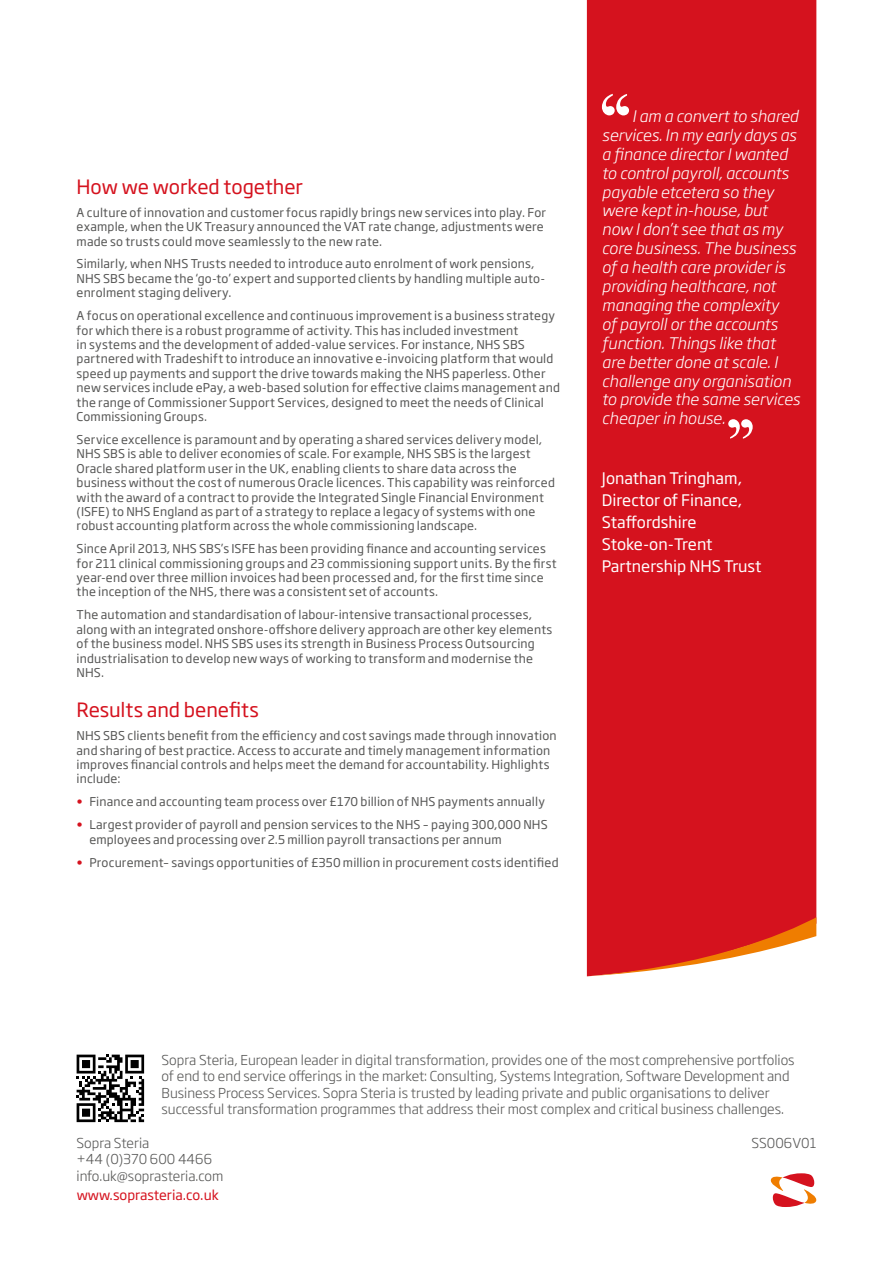
<style>
.page{position:relative;width:893px;height:1263px;background:#fff}
.page>*{position:absolute;margin:0;border:0;box-sizing:border-box;transform-origin:0 0}
.Body_Heading_1{font:19.5px "Soho Gothic Std";letter-spacing:-.005em;color:#d5121e}
.t1{font:italic 300 15.75px/18.9px "Soho Gothic Std";color:#fff}
.Name_of_Quoted{font:15.75px/21.9px "Soho Gothic Std";color:#fff}
.Contact_details{font:300 13.5px/16.2px "Soho Gothic Std";color:#575756}
.t2{font:13.5px "Soho Gothic Std";color:#d5121e}
.Body{font:12px/14.4px "Soho Gothic Std";letter-spacing:.015em;color:#575756}
.s1{color:#d5121e}
</style>
<div class="page">
<div style="left:587px;top:0;width:229px;height:917px;background:#d5121e"></div>
<svg style="left:587px;top:917px;width:229px;height:59px"></svg>
<svg style="left:770px;top:1173px;width:47px;height:34px"></svg>
<svg style="left:77px;top:1054px;width:67px;height:68px"></svg>
<svg style="left:602px;top:94px;width:27px;height:21px"></svg>
<svg style="left:728px;top:419px;width:25px;height:20px"></svg>
<p class="Body_Heading_1" style="left:77px;top:174px;width:228px">How we worked together</p>
<p class="Body" style="left:77px;top:205px;width:471px">A culture of innovation and customer focus rapidly brings new services into play. For example, when the UK Treasury announced the VAT rate change, adjustments were made so trusts could move seamlessly to the new rate.</p>
<p class="Body" style="left:77px;top:257px;width:470px">Similarly, when NHS Trusts needed to introduce auto enrolment of work pensions,<br>NHS SBS became the ‘go-to’ expert and supported clients by handling multiple auto&shy;enrolment staging delivery.</p>
<p class="Body" style="left:77px;top:309px;width:485px">A focus on operational excellence and continuous improvement is a business strategy for which there is a robust programme of activity. This has included investment<br>in systems and the development of added-value services. For instance, NHS SBS partnered with Tradeshift to introduce an innovative e-invoicing platform that would speed up payments and support the drive towards making the NHS paperless. Other new services include ePay, a web-based solution for effective claims management and the range of Commissioner Support Services, designed to meet the needs of Clinical Commissioning Groups.</p>
<p class="Body" style="left:77px;top:432px;width:480px">Service excellence is paramount and by operating a shared services delivery model, NHS SBS is able to deliver economies of scale. For example, NHS SBS is the largest Oracle shared platform user in the UK, enabling clients to share data across the business without the cost of numerous Oracle licences. This capability was reinforced with the award of a contract to provide the Integrated Single Financial Environment (ISFE) to NHS England as part of a strategy to replace a legacy of systems with one robust accounting platform across the whole commissioning landscape.</p>
<p class="Body" style="left:77px;top:542px;width:482px">Since April 2013, NHS SBS’s ISFE has been providing finance and accounting services for 211 clinical commissioning groups and 23 commissioning support units. By the first year-end over three million invoices had been processed and, for the first time since the inception of the NHS, there was a consistent set of accounts.</p>
<p class="Body" style="left:77px;top:608px;width:477px">The automation and standardisation of labour-intensive transactional processes, along with an integrated onshore-offshore delivery approach are other key elements of the business model. NHS SBS uses its strength in Business Process Outsourcing industrialisation to develop new ways of working to transform and modernise the NHS.</p>
<p class="Body_Heading_1" style="left:77px;top:698px;width:184px">Results and benefits</p>
<p class="Body" style="left:77px;top:729px;width:481px">NHS SBS clients benefit from the efficiency and cost savings made through innovation and sharing of best practice. Access to accurate and timely management information improves financial controls and helps meet the demand for accountability. Highlights include:</p>
<p class="Body" style="left:77px;top:795px;width:470px"><span class="s1">•</span> Finance and accounting team process over £170 billion of NHS payments annually</p>
<p class="Body" style="left:89px;top:818px;width:460px;text-indent:-13px"><span class="s1">•</span> Largest provider of payroll and pension services to the NHS – paying 300,000 NHS employees and processing over 2.5 million payroll transactions per annum</p>
<p class="Body" style="left:77px;top:855px;width:483px"><span class="s1">•</span> Procurement– savings opportunities of £350 million in procurement costs identified</p>
<p class="t1" style="left:602px;top:107px;width:200px;text-indent:30px">I am a convert to shared services. In my early days as a finance director I wanted to control payroll, accounts payable etcetera so they were kept in-house, but now I don’t see that as my core business. The business of a health care provider is providing healthcare, not managing the complexity<br>of payroll or the accounts function. Things like that are better done at scale. I challenge any organisation to provide the same services cheaper in house.</p>
<p class="Name_of_Quoted" style="left:602px;top:468px;width:161px">Jonathan Tringham,<br>Director of Finance,<br>Staffordshire<br>Stoke-on-Trent<br>Partnership NHS Trust</p>
<p class="Contact_details" style="left:162px;top:1052px;width:635px">Sopra Steria, European leader in digital transformation, provides one of the most comprehensive portfolios of end to end service offerings in the market: Consulting, Systems Integration, Software Development and Business Process Services. Sopra Steria is trusted by leading private and public organisations to deliver successful transformation programmes that address their most complex and critical business challenges.</p>
<p class="Contact_details" style="left:77px;top:1135px;width:148px">Sopra Steria<br>+44 (0)370 600 4466 info.uk@soprasteria.com</p>
<p class="Contact_details" style="left:751px;top:1135px;width:66px">SS006V01</p>
<p class="t2" style="left:77px;top:1186px;width:144px">www.soprasteria.co.uk</p>
</div>
